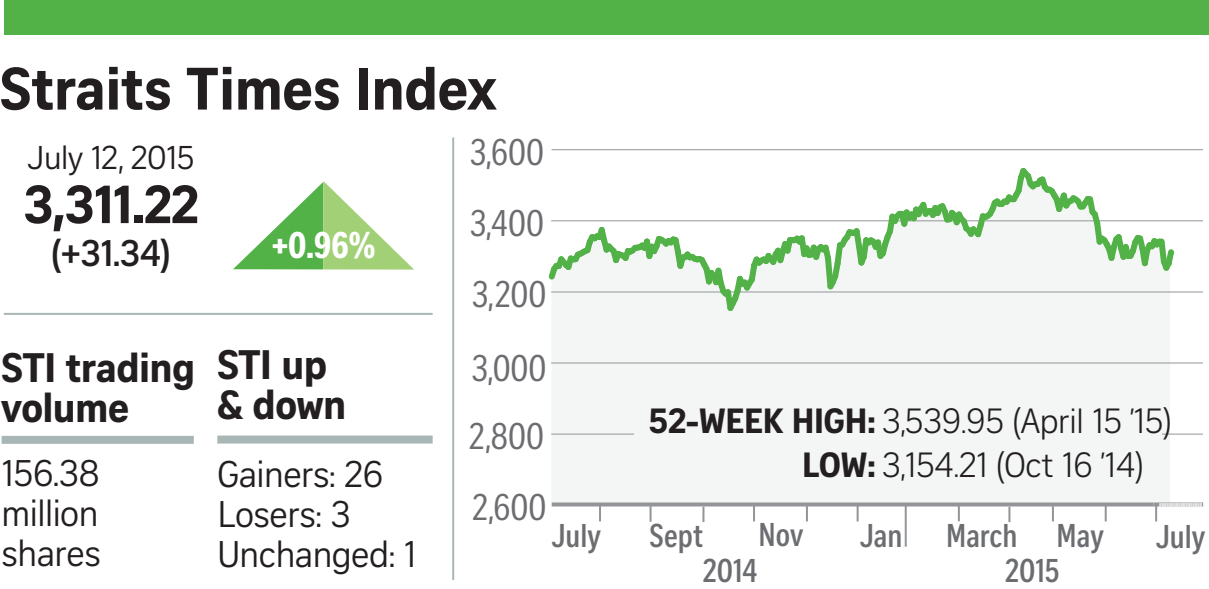
<style>
.page{position:relative;width:1209px;height:589px;background:#fff}
.page>*{position:absolute;margin:0;border:0;box-sizing:border-box;transform-origin:0 0}
.t1{font:700 58px "Curator Serp Text";letter-spacing:-.01em;color:#231f20}
.t2{font:700 52px "Curator Serp Text";color:#231f20}
.t3{font:700 40px/40px "Curator Serp Text";letter-spacing:-.015em;color:#231f20}
.t4{font:36px/40px "Curator Serp Text";letter-spacing:-.015em;color:#231f20;text-align:justify}
.t5{font:36px "Curator Head Cond ST Regular";color:#6c6d70}
.t6{font:700 36px "Curator Head ST Semi";color:#231f20}
.t7{font:36px "Curator Head Cond ST Bold";color:#fff}
.t8{font:34px/44px "Curator Head ST Light";letter-spacing:-.01em;color:#231f20}
.t9{font:700 32px "Curator Head Cond ST Semi";color:#6c6d70}
.t10{font:32px "Curator Serp Text";letter-spacing:-.015em;color:#231f20}
.s1{font-family:"Curator Serp Text";font-weight:700}
</style>
<div class="page">
<div style="left:552px;top:316px;width:617px;height:186px;background:#f3f6f4"></div>
<svg style="left:233px;top:181px;width:181px;height:88px"></svg>
<div style="left:2px;top:436px;width:192px;height:8px;background:#a8b7b6"></div>
<div style="left:217px;top:435px;width:215px;height:8px;background:#a8b7b6"></div>
<hr style="left:4px;top:313px;width:428px;height:2px;background:#a8b7b6">
<hr style="left:452px;top:137px;width:2px;height:443px;background:#a8b7b6">
<hr style="left:551px;top:362px;width:651px;height:1px;background:#939598">
<hr style="left:551px;top:149px;width:651px;height:1px;background:#939598">
<hr style="left:551px;top:291px;width:651px;height:2px;background:#939598">
<hr style="left:551px;top:220px;width:651px;height:1px;background:#939598">
<hr style="left:551px;top:433px;width:651px;height:2px;background:#939598">
<svg style="left:551px;top:502px;width:652px;height:4px;background:#9fa1a4"></svg>
<svg style="left:702px;top:506px;width:2px;height:16px"></svg>
<svg style="left:753px;top:506px;width:2px;height:15px"></svg>
<svg style="left:806px;top:506px;width:2px;height:15px"></svg>
<svg style="left:856px;top:506px;width:2px;height:15px"></svg>
<hr style="left:904px;top:506px;width:2px;height:40px;background:#939598">
<svg style="left:957px;top:506px;width:2px;height:15px"></svg>
<svg style="left:649px;top:505px;width:2px;height:16px"></svg>
<svg style="left:599px;top:505px;width:2px;height:16px"></svg>
<svg style="left:1008px;top:506px;width:2px;height:16px"></svg>
<svg style="left:1051px;top:506px;width:2px;height:15px"></svg>
<svg style="left:1104px;top:506px;width:2px;height:15px"></svg>
<div style="left:634px;top:423px;width:528px;height:22px;background:#f3f6f4"></div>
<svg style="left:1155px;top:503px;width:47px;height:18px"></svg>
<svg style="left:548px;top:168px;width:630px;height:148px"></svg>
<div style="left:4px;top:0;width:1204px;height:34px;background:#52b147"></div>
<h1 class="t1" style="left:0;top:54px;width:498px">Straits Times Index</h1>
<p class="t10" style="left:28px;top:139px;width:168px">July 12, 2015</p>
<h2 class="t2" style="left:23px;top:173px;width:177px">3,311.22</h2>
<p class="t6" style="left:51px;top:232px;width:121px">(+31.34)</p>
<p class="t7" style="left:272px;top:226px;width:105px">+0.96%</p>
<p class="t3" style="left:2px;top:347px;width:195px">STI trading volume</p>
<p class="t4" style="left:2px;top:453px;width:101px">156.38 million shares</p>
<p class="t3" style="left:217px;top:344px;width:131px">STI up &amp; down</p>
<p class="t4" style="left:217px;top:454px;width:200px;text-align:left">Gainers: 26<br>Losers: 3<br>Unchanged: 1</p>
<p class="t5" style="left:470px;top:132px;width:76px">3,600</p>
<p class="t5" style="left:470px;top:203px;width:76px">3,400</p>
<p class="t5" style="left:472px;top:274px;width:76px">3,200</p>
<p class="t5" style="left:471px;top:348px;width:77px">3,000</p>
<p class="t5" style="left:469px;top:417px;width:76px">2,800</p>
<p class="t8" style="left:802px;top:399px;width:371px;text-indent:-153px"><span class="s1">52-WEEK HIGH:</span> 3,539.95 (April 15 ’15)<br><span class="s1">LOW:</span> 3,154.21 (Oct 16 ’14)</p>
<p class="t5" style="left:472px;top:488px;width:76px">2,600</p>
<p class="t9" style="left:551px;top:518px;width:51px">July</p>
<p class="t9" style="left:649px;top:518px;width:55px">Sept</p>
<p class="t9" style="left:758px;top:517px;width:46px">Nov</p>
<p class="t9" style="left:702px;top:553px;width:56px">2014</p>
<p class="t9" style="left:1005px;top:553px;width:56px">2015</p>
<p class="t9" style="left:859px;top:518px;width:44px">Jan</p>
<p class="t9" style="left:946px;top:518px;width:159px">March May</p>
<p class="t9" style="left:1155px;top:519px;width:51px">July</p>
</div>
